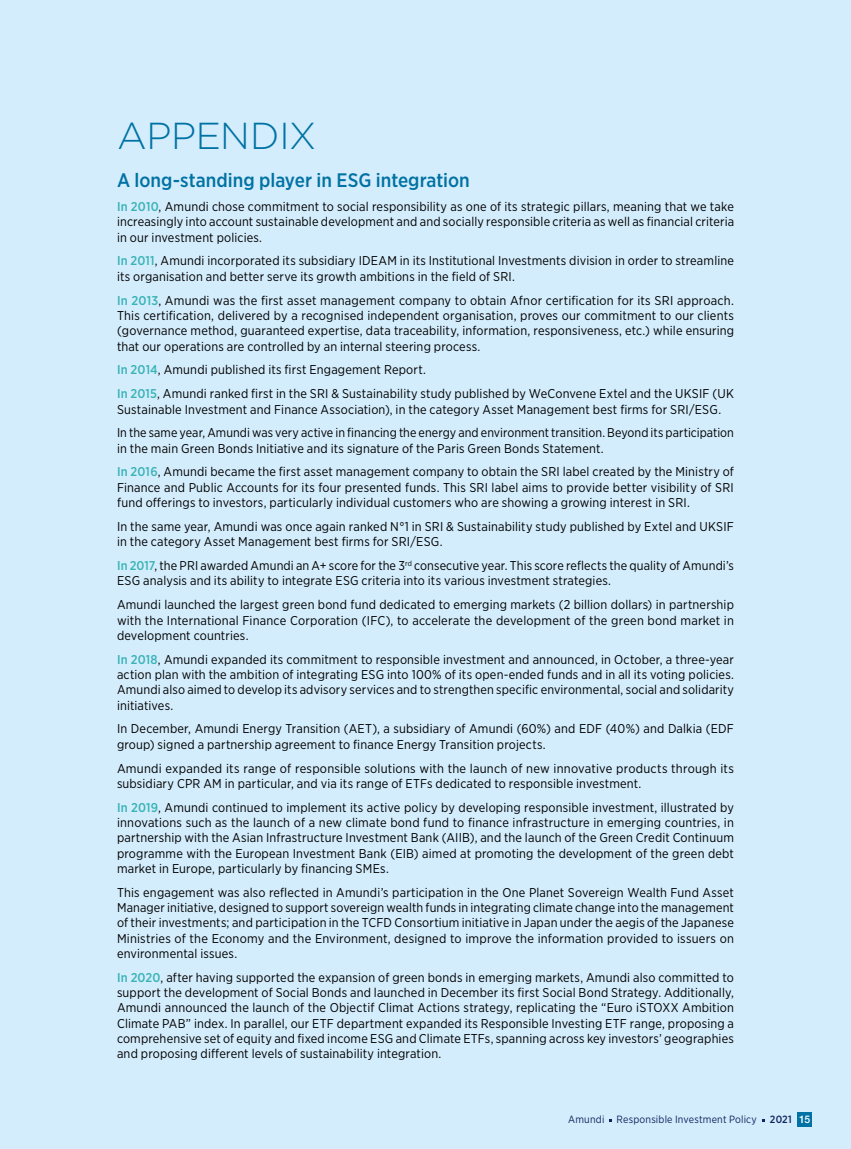
<style>
.page{position:relative;width:851px;height:1149px;background:#fff}
.page>*{position:absolute;margin:0;border:0;box-sizing:border-box;transform-origin:0 0}
.t1{font:300 37.5px "Gotham";letter-spacing:-.01em;color:#0072a3}
.t2{font:500 19.5px "Gotham Narrow";color:#0072a3}
.t3{font:12.75px/15.3px "Gotham Narrow";letter-spacing:.01em;color:#000}
.t4{font:10.5px "Gotham Narrow";letter-spacing:.02em;color:#0f265c}
.s1{font-weight:500;color:#39b3b6}
.s2{font-weight:500}
.s3{font-family:"Helvetica Neue LT Std";font-weight:500;color:#fff}
</style>
<div class="page">
<div style="left:0;top:0;width:850px;height:1148px;background:#d4edfc"></div>
<div style="left:797px;top:1111px;width:15px;height:15px;background:#0072a3"></div>
<h1 class="t1" style="left:117px;top:112px;width:200px">APPENDIX</h1>
<h2 class="t2" style="left:117px;top:168px;width:354px">A long-standing player in ESG integration</h2>
<p class="t3" style="left:117px;top:198px;width:618px;text-align:justify"><span class="s1">In 2010</span>, Amundi chose commitment to social responsibility as one of its strategic pillars, meaning that we take increasingly into account sustainable development and and socially responsible criteria as well as financial criteria in our investment policies.</p>
<p class="t3" style="left:117px;top:253px;width:618px"><span class="s1">In 2011</span>, Amundi incorporated its subsidiary IDEAM in its Institutional Investments division in order to streamline its organisation and better serve its growth ambitions in the field of SRI.</p>
<p class="t3" style="left:117px;top:292px;width:618px;text-align:justify"><span class="s1">In 2013</span>, Amundi was the first asset management company to obtain Afnor certification for its SRI approach.<br>This certification, delivered by a recognised independent organisation, proves our commitment to our clients (governance method, guaranteed expertise, data traceability, information, responsiveness, etc.) while ensuring that our operations are controlled by an internal steering process.</p>
<p class="t3" style="left:117px;top:357px;width:618px;line-height:23.9px"><span class="s1">In 2014</span>, Amundi published its first Engagement Report.<br><span class="s1">In 2015</span>, Amundi ranked first in the SRI &amp; Sustainability study published by WeConvene Extel and the UKSIF (UK</p>
<p class="t3" style="left:117px;top:397px;width:618px;line-height:23.9px">Sustainable Investment and Finance Association), in the category Asset Management best firms for SRI/ESG.<br>In the same year, Amundi was very active in financing the energy and environment transition. Beyond its participation</p>
<p class="t3" style="left:117px;top:436px;width:618px;line-height:23.9px">in the main Green Bonds Initiative and its signature of the Paris Green Bonds Statement.<br><span class="s1">In 2016</span>, Amundi became the first asset management company to obtain the SRI label created by the Ministry of</p>
<p class="t3" style="left:117px;top:479px;width:618px">Finance and Public Accounts for its four presented funds. This SRI label aims to provide better visibility of SRI fund offerings to investors, particularly individual customers who are showing a growing interest in SRI.</p>
<p class="t3" style="left:117px;top:518px;width:618px">In the same year, Amundi was once again ranked N°1 in SRI &amp; Sustainability study published by Extel and UKSIF in the category Asset Management best firms for SRI/ESG.</p>
<p class="t3" style="left:117px;top:557px;width:618px"><span class="s1">In 2017</span>, the PRI awarded Amundi an A+ score for the 3<sup>rd</sup> consecutive year. This score reflects the quality of Amundi’s<br>ESG analysis and its ability to integrate ESG criteria into its various investment strategies.</p>
<p class="t3" style="left:117px;top:596px;width:618px;text-align:justify">Amundi launched the largest green bond fund dedicated to emerging markets (2 billion dollars) in partnership with the International Finance Corporation (IFC), to accelerate the development of the green bond market in development countries.</p>
<p class="t3" style="left:117px;top:651px;width:618px;text-align:justify"><span class="s1">In 2018</span>, Amundi expanded its commitment to responsible investment and announced, in October, a three-year action plan with the ambition of integrating ESG into 100% of its open-ended funds and in all its voting policies.<br>Amundi also aimed to develop its advisory services and to strengthen specific environmental, social and solidarity initiatives.</p>
<p class="t3" style="left:117px;top:720px;width:618px">In December, Amundi Energy Transition (AET), a subsidiary of Amundi (60%) and EDF (40%) and Dalkia (EDF group) signed a partnership agreement to finance Energy Transition projects.</p>
<p class="t3" style="left:117px;top:760px;width:618px">Amundi expanded its range of responsible solutions with the launch of new innovative products through its subsidiary CPR AM in particular, and via its range of ETFs dedicated to responsible investment.</p>
<p class="t3" style="left:117px;top:799px;width:618px;text-align:justify"><span class="s1">In 2019</span>, Amundi continued to implement its active policy by developing responsible investment, illustrated by innovations such as the launch of a new climate bond fund to finance infrastructure in emerging countries, in partnership with the Asian Infrastructure Investment Bank (AIIB), and the launch of the Green Credit Continuum programme with the European Investment Bank (EIB) aimed at promoting the development of the green debt market in Europe, particularly by financing SMEs.</p>
<p class="t3" style="left:117px;top:884px;width:618px;text-align:justify">This engagement was also reflected in Amundi’s participation in the One Planet Sovereign Wealth Fund Asset Manager initiative, designed to support sovereign wealth funds in integrating climate change into the management of their investments; and participation in the TCFD Consortium initiative in Japan under the aegis of the Japanese Ministries of the Economy and the Environment, designed to improve the information provided to issuers on environmental issues.</p>
<p class="t3" style="left:117px;top:969px;width:618px;text-align:justify"><span class="s1">In 2020</span>, after having supported the expansion of green bonds in emerging markets, Amundi also committed to support the development of Social Bonds and launched in December its first Social Bond Strategy. Additionally, Amundi announced the launch of the Objectif Climat Actions strategy, replicating the “Euro iSTOXX Ambition Climate PAB” index. In parallel, our ETF department expanded its Responsible Investing ETF range, proposing a comprehensive set of equity and fixed income ESG and Climate ETFs, spanning across key investors’ geographies and proposing different levels of sustainability integration.</p>
<p class="t4" style="left:568px;top:1112px;width:244px">Amundi Responsible Investment Policy <span class="s2">2021</span> <span class="s3">15</span></p>
</div>
